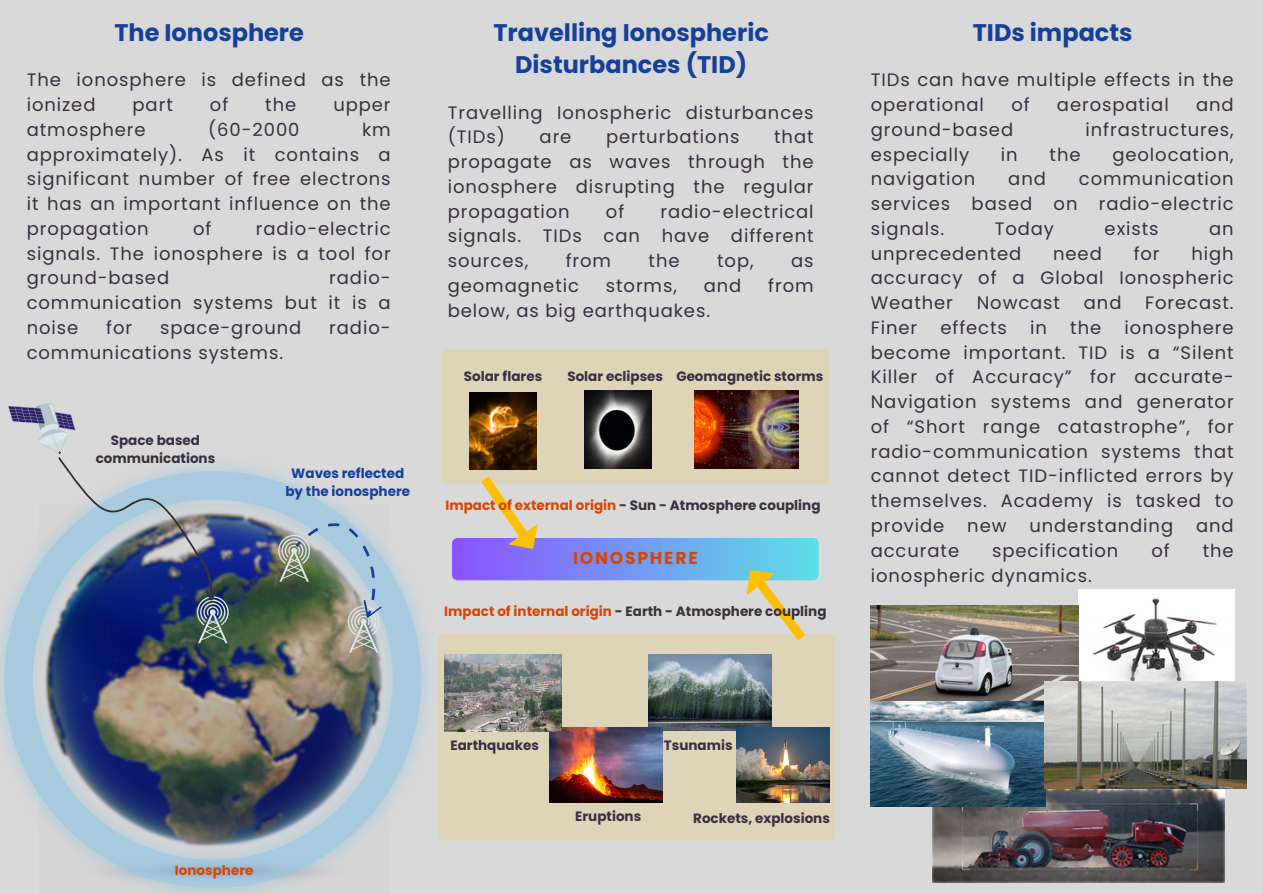
<style>
.page{position:relative;width:1263px;height:894px;background:#fff}
.page>*{position:absolute;margin:0;border:0;box-sizing:border-box;transform-origin:0 0}
.t1{font:700 24px "Poppins";color:#154099}
.t2{font:18px/24.8px "Poppins";letter-spacing:.05em;color:#392f42;text-align:justify}
.t3{font:700 17.25px "Poppins";letter-spacing:.1em;color:#d84503}
.t4{font:700 13.5px/18px "Poppins";color:#392f42;text-align:center}
.t5{font:700 13.5px/18px "Poppins";color:#154099;text-align:center}
.t6{font:700 13.5px "Poppins";color:#d84503}
.s1{color:#d84503}
</style>
<div class="page">
<div style="left:0;top:0;width:1263px;height:893px;background:#d9d9d9"></div>
<img style="left:0;top:465px;width:428px;height:428px">
<img style="left:1078px;top:589px;width:157px;height:92px">
<img style="left:871px;top:605px;width:208px;height:96px">
<img style="left:932px;top:788px;width:293px;height:94px">
<img style="left:871px;top:701px;width:174px;height:105px">
<img style="left:1045px;top:681px;width:201px;height:107px">
<svg style="left:278px;top:510px;width:123px;height:142px"></svg>
<svg style="left:3px;top:403px;width:226px;height:240px"></svg>
<div style="left:441px;top:349px;width:389px;height:135px;background:#ded5b8"></div>
<img style="left:470px;top:392px;width:66px;height:76px">
<img style="left:584px;top:391px;width:67px;height:77px">
<img style="left:694px;top:391px;width:105px;height:77px">
<div style="left:438px;top:634px;width:397px;height:206px;background:#ded5b8"></div>
<img style="left:648px;top:654px;width:124px;height:76px">
<img style="left:550px;top:727px;width:112px;height:75px">
<img style="left:445px;top:654px;width:117px;height:77px">
<img style="left:736px;top:727px;width:93px;height:75px">
<svg style="left:452px;top:468px;width:367px;height:180px"></svg>
<p class="t1" style="left:114px;top:16px;width:191px">The Ionosphere</p>
<p class="t1" style="left:493px;top:16px;width:277px">Travelling Ionospheric</p>
<p class="t1" style="left:515px;top:48px;width:234px">Disturbances (TID)</p>
<p class="t2" style="left:27px;top:68px;width:365px">The ionosphere is defined as the ionized</p>
<p class="t2" style="left:133px;top:92px;width:42px">part</p>
<p class="t2" style="left:210px;top:92px;width:20px">of</p>
<p class="t2" style="left:265px;top:92px;width:33px">the</p>
<p class="t2" style="left:333px;top:92px;width:59px">upper</p>
<p class="t2" style="left:27px;top:117px;width:120px">atmosphere</p>
<p class="t2" style="left:208px;top:117px;width:93px">(60-2000</p>
<p class="t2" style="left:448px;top:100px;width:367px">Travelling Ionospheric disturbances (TIDs)</p>
<p class="t2" style="left:27px;top:117px;width:365px;text-indent:335px">km approximately). As it contains a significant number of free electrons it has an important influence on the propagation</p>
<p class="t2" style="left:540px;top:125px;width:33px">are</p>
<p class="t2" style="left:606px;top:125px;width:135px">perturbations</p>
<p class="t2" style="left:448px;top:125px;width:367px;text-indent:326px">that propagate as waves through the ionosphere disrupting the regular propagation</p>
<p class="t2" style="left:606px;top:199px;width:20px">of</p>
<p class="t2" style="left:448px;top:199px;width:367px;text-indent:213px">radio-electrical signals. TIDs can have different sources,</p>
<p class="t2" style="left:193px;top:216px;width:20px">of</p>
<p class="t2" style="left:27px;top:216px;width:365px;text-indent:229px">radio-electric signals. The ionosphere is a tool for ground-based</p>
<p class="t2" style="left:566px;top:248px;width:47px">from</p>
<p class="t2" style="left:649px;top:248px;width:33px">the</p>
<p class="t2" style="left:717px;top:248px;width:38px">top,</p>
<p class="t2" style="left:791px;top:248px;width:24px">as</p>
<p class="t2" style="left:448px;top:273px;width:133px">geomagnetic</p>
<p class="t2" style="left:606px;top:273px;width:73px">storms,</p>
<p class="t2" style="left:704px;top:273px;width:39px">and</p>
<p class="t2" style="left:768px;top:273px;width:47px">from</p>
<p class="t2" style="left:448px;top:298px;width:264px">below, as big earthquakes.</p>
<p class="t2" style="left:27px;top:265px;width:365px;text-indent:303px">radio&shy;communication systems but it is a noise</p>
<p class="t2" style="left:106px;top:315px;width:27px">for</p>
<p class="t2" style="left:160px;top:315px;width:143px">space-ground</p>
<p class="t2" style="left:329px;top:315px;width:63px">radio-</p>
<p class="t2" style="left:27px;top:340px;width:258px">communications systems.</p>
<p class="t4" style="left:96px;top:431px;width:121px">Space based communications</p>
<p class="t5" style="left:285px;top:464px;width:126px">Waves reflected by the ionosphere</p>
<p class="t4" style="left:464px;top:367px;width:80px">Solar flares</p>
<p class="t4" style="left:567px;top:367px;width:97px">Solar eclipses</p>
<p class="t4" style="left:676px;top:367px;width:148px">Geomagnetic storms</p>
<p class="t4" style="left:445px;top:496px;width:377px"><span class="s1">Impact of external origin</span> - Sun - Atmosphere coupling</p>
<p class="t3" style="left:573px;top:545px;width:126px">IONOSPHERE</p>
<p class="t4" style="left:444px;top:601px;width:384px"><span class="s1">Impact of internal origin</span> - Earth - Atmosphere coupling</p>
<p class="t1" style="left:973px;top:16px;width:161px">TIDs impacts</p>
<p class="t2" style="left:871px;top:68px;width:364px">TIDs can have multiple effects in the operational</p>
<p class="t2" style="left:1011px;top:92px;width:20px">of</p>
<p class="t2" style="left:1057px;top:92px;width:113px">aerospatial</p>
<p class="t2" style="left:1196px;top:92px;width:39px">and</p>
<p class="t2" style="left:871px;top:117px;width:144px">ground-based</p>
<p class="t2" style="left:1085px;top:117px;width:150px">infrastructures,</p>
<p class="t2" style="left:871px;top:142px;width:100px">especially</p>
<p class="t2" style="left:1001px;top:142px;width:18px">in</p>
<p class="t2" style="left:1050px;top:142px;width:33px">the</p>
<p class="t2" style="left:1112px;top:142px;width:123px">geolocation,</p>
<p class="t2" style="left:871px;top:167px;width:106px">navigation</p>
<p class="t2" style="left:1008px;top:167px;width:39px">and</p>
<p class="t2" style="left:871px;top:167px;width:364px;text-indent:208px">communication services based on radio-electric signals.</p>
<p class="t2" style="left:995px;top:216px;width:61px">Today</p>
<p class="t2" style="left:1105px;top:216px;width:56px">exists</p>
<p class="t2" style="left:1209px;top:216px;width:26px">an</p>
<p class="t2" style="left:871px;top:241px;width:152px">unprecedented</p>
<p class="t2" style="left:1053px;top:241px;width:50px">need</p>
<p class="t2" style="left:1134px;top:241px;width:27px">for</p>
<p class="t2" style="left:871px;top:241px;width:364px;text-indent:321px">high accuracy of a Global Ionospheric Weather</p>
<p class="t2" style="left:977px;top:290px;width:85px">Nowcast</p>
<p class="t2" style="left:1084px;top:290px;width:39px">and</p>
<p class="t2" style="left:1145px;top:290px;width:90px">Forecast.</p>
<p class="t2" style="left:871px;top:315px;width:48px">Finer</p>
<p class="t2" style="left:940px;top:315px;width:68px">effects</p>
<p class="t2" style="left:1030px;top:315px;width:18px">in</p>
<p class="t2" style="left:1070px;top:315px;width:33px">the</p>
<p class="t2" style="left:871px;top:315px;width:364px;text-indent:254px">ionosphere become important. TID is a “Silent Killer of Accuracy” for accurate-Navigation systems and generator of “Short range catastrophe”, for radio-communication systems that cannot detect TID-inflicted errors by themselves. Academy is tasked to provide</p>
<p class="t2" style="left:967px;top:513px;width:41px">new</p>
<p class="t2" style="left:1029px;top:513px;width:145px">understanding</p>
<p class="t2" style="left:1196px;top:513px;width:39px">and</p>
<p class="t2" style="left:871px;top:538px;width:90px">accurate</p>
<p class="t2" style="left:992px;top:538px;width:128px">specification</p>
<p class="t2" style="left:1151px;top:538px;width:20px">of</p>
<p class="t2" style="left:1203px;top:538px;width:33px">the</p>
<p class="t2" style="left:871px;top:562px;width:223px">ionospheric dynamics.</p>
<p class="t6" style="left:175px;top:860px;width:80px">Ionosphere</p>
<p class="t4" style="left:450px;top:735px;width:90px">Earthquakes</p>
<p class="t4" style="left:664px;top:735px;width:70px">Tsunamis</p>
<p class="t4" style="left:575px;top:807px;width:68px">Eruptions</p>
<p class="t4" style="left:693px;top:808px;width:138px">Rockets, explosions</p>
</div>
